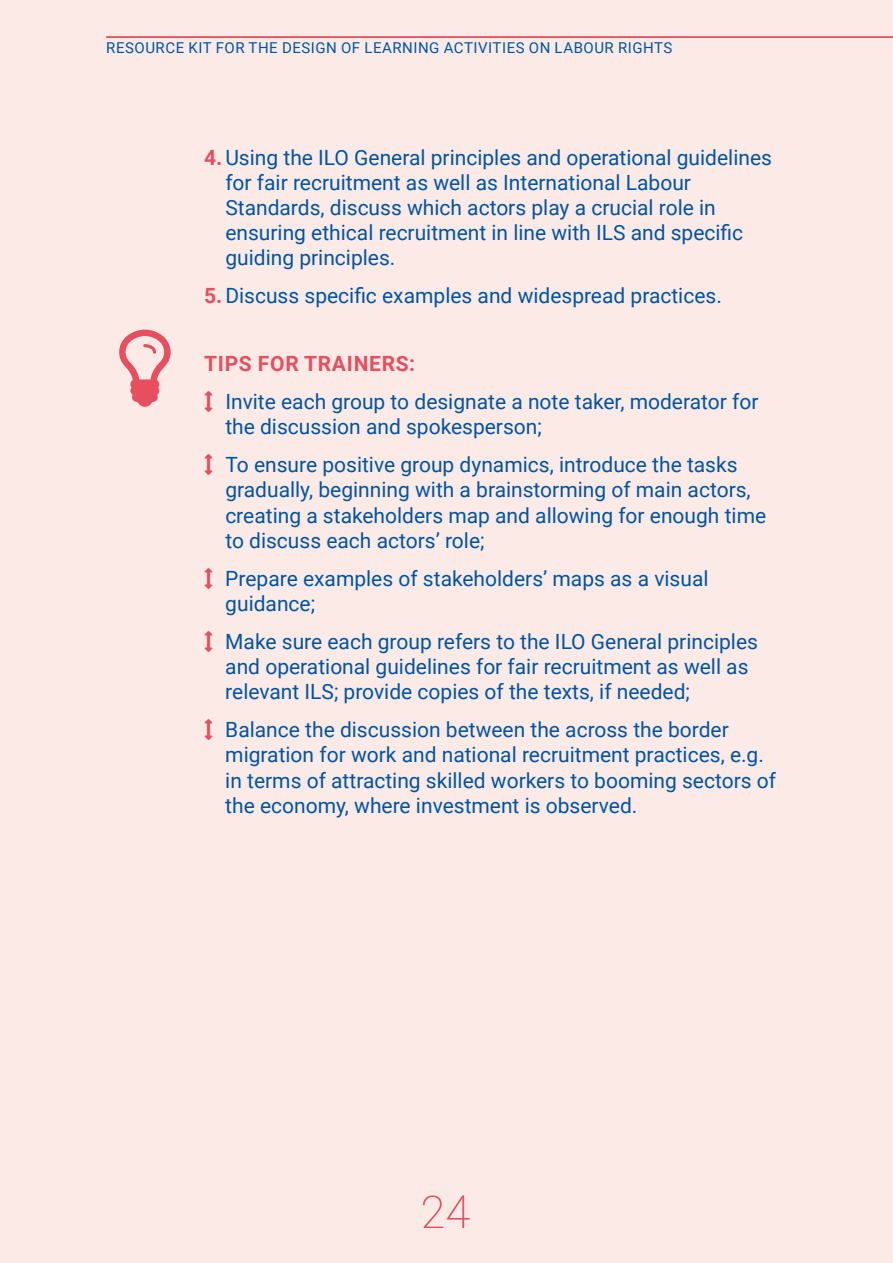
<style>
.page{position:relative;width:893px;height:1263px;background:#fceae6}
.page>*{position:absolute;margin:0;border:0;box-sizing:border-box;transform-origin:0 0}
.t1{font:100 45px "Roboto";color:#e84e5e}
.t2{font:21px/25.2px "Roboto";color:#0054a6}
.t3{font:700 21px "Roboto";letter-spacing:.035em;color:#e84e5e}
.t4{font:15px "Roboto";letter-spacing:.035em;color:#0054a6}
.s1{font-weight:700;color:#e84e5e}
</style>
<div class="page">
<hr style="left:106px;top:36px;width:787px;height:2px;background:#e84e5e">
<p class="t4" style="left:106px;top:38px;width:568px">RESOURCE KIT FOR THE DESIGN OF LEARNING ACTIVITIES ON LABOUR RIGHTS</p>
<p class="t2" style="left:225px;top:144px;width:548px;text-indent:-21px"><span class="s1">4.</span>Using the ILO General principles and operational guidelines for fair recruitment as well as International Labour Standards, discuss which actors play a crucial role in ensuring ethical recruitment in line with ILS and specific guiding principles.</p>
<p class="t2" style="left:204px;top:282px;width:519px"><span class="s1">5.</span>Discuss specific examples and widespread practices.</p>
<p class="t3" style="left:204px;top:349px;width:213px">TIPS FOR TRAINERS:</p>
<p class="t2" style="left:225px;top:388px;width:535px">Invite each group to designate a note taker, moderator for the discussion and spokesperson;</p>
<p class="t2" style="left:225px;top:451px;width:542px">To ensure positive group dynamics, introduce the tasks gradually, beginning with a brainstorming of main actors, creating a stakeholders map and allowing for enough time to discuss each actors’ role;</p>
<p class="t2" style="left:225px;top:565px;width:485px">Prepare examples of stakeholders’ maps as a visual guidance;</p>
<p class="t2" style="left:225px;top:628px;width:534px">Make sure each group refers to the ILO General principles and operational guidelines for fair recruitment as well as relevant ILS; provide copies of the texts, if needed;</p>
<p class="t2" style="left:225px;top:716px;width:552px">Balance the discussion between the across the border migration for work and national recruitment practices, e.g. in terms of attracting skilled workers to booming sectors of the economy, where investment is observed.</p>
<h1 class="t1" style="left:421px;top:1180px;width:51px">24</h1>
</div>
